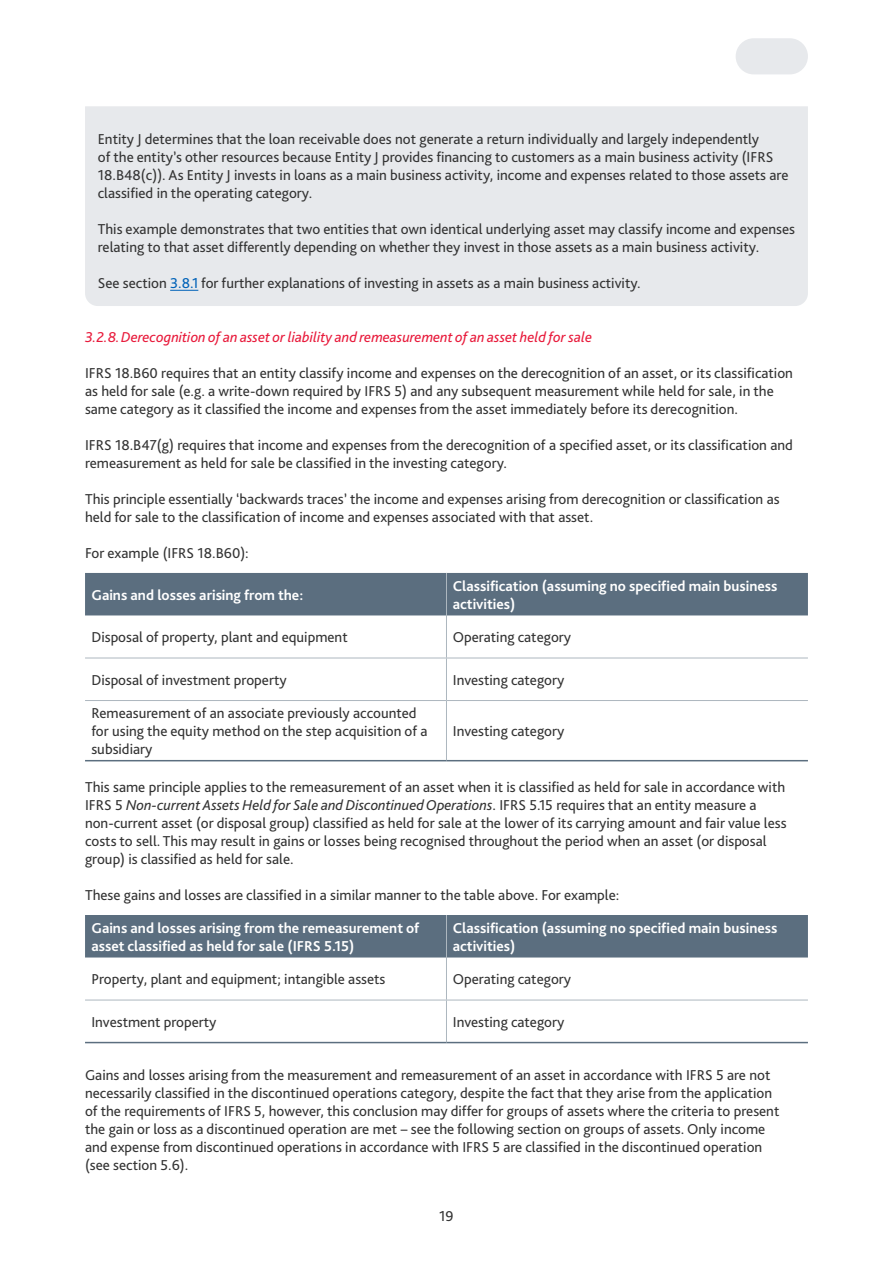
<style>
.page{position:relative;width:893px;height:1263px;background:#fff}
.page>*{position:absolute;margin:0;border:0;box-sizing:border-box;transform-origin:0 0}
.t1{font:15px/18px "Bliss Pro";color:#333}
.t2{font:700 15px/18px "Bliss Pro";color:#fff}
.t3{font:italic 15px "Bliss Pro";color:#e81a3b}
.s1{color:#0062b8}
.s2{font-style:italic}
</style>
<div class="page">
<div style="left:85px;top:573px;width:723px;height:42px;background:#5b6e7f"></div>
<hr style="left:446px;top:573px;width:1px;height:42px;background:#adb7bf">
<hr style="left:446px;top:615px;width:1px;height:43px;background:#adb7bf">
<hr style="left:85px;top:658px;width:361px;height:1px;background:#adb7bf">
<hr style="left:446px;top:658px;width:362px;height:1px;background:#adb7bf">
<hr style="left:446px;top:658px;width:1px;height:42px;background:#adb7bf">
<hr style="left:85px;top:700px;width:361px;height:1px;background:#adb7bf">
<hr style="left:446px;top:700px;width:362px;height:1px;background:#adb7bf">
<hr style="left:446px;top:701px;width:1px;height:59px;background:#adb7bf">
<hr style="left:85px;top:760px;width:361px;height:1px;background:#5b6e7f">
<hr style="left:446px;top:760px;width:362px;height:1px;background:#5b6e7f">
<div style="left:85px;top:915px;width:723px;height:42px;background:#5b6e7f"></div>
<hr style="left:446px;top:915px;width:1px;height:42px;background:#adb7bf">
<hr style="left:446px;top:957px;width:1px;height:43px;background:#adb7bf">
<hr style="left:85px;top:1000px;width:361px;height:1px;background:#adb7bf">
<hr style="left:446px;top:1000px;width:362px;height:1px;background:#adb7bf">
<hr style="left:446px;top:1000px;width:1px;height:42px;background:#adb7bf">
<hr style="left:85px;top:1042px;width:361px;height:1px;background:#5b6e7f">
<hr style="left:446px;top:1042px;width:362px;height:1px;background:#5b6e7f">
<div style="left:85px;top:106px;width:723px;height:200px;background:#e7e9ec"></div>
<svg style="left:170px;top:290px;width:28px;height:1px"></svg>
<div style="left:736px;top:38px;width:72px;height:36px;background:#e7e9ec;border-radius:18px"></div>
<p class="t1" style="left:98px;top:130px;width:692px">Entity J determines that the loan receivable does not generate a return individually and largely independently<br>of the entity’s other resources because Entity J provides financing to customers as a main business activity (IFRS 18.B48(c)). As Entity J invests in loans as a main business activity, income and expenses related to those assets are classified in the operating category.</p>
<p class="t1" style="left:98px;top:220px;width:699px">This example demonstrates that two entities that own identical underlying asset may classify income and expenses relating to that asset differently depending on whether they invest in those assets as a main business activity.</p>
<p class="t1" style="left:98px;top:274px;width:544px">See section <span class="s1">3.8.1</span> for further explanations of investing in assets as a main business activity.</p>
<p class="t3" style="left:85px;top:328px;width:509px">3.2.8.Derecognition of an asset or liability and remeasurement of an asset held for sale</p>
<p class="t1" style="left:85px;top:364px;width:709px">IFRS 18.B60 requires that an entity classify income and expenses on the derecognition of an asset, or its classification as held for sale (e.g. a write-down required by IFRS 5) and any subsequent measurement while held for sale, in the same category as it classified the income and expenses from the asset immediately before its derecognition.</p>
<p class="t1" style="left:85px;top:436px;width:709px">IFRS 18.B47(g) requires that income and expenses from the derecognition of a specified asset, or its classification and remeasurement as held for sale be classified in the investing category.</p>
<p class="t1" style="left:85px;top:490px;width:696px">This principle essentially ‘backwards traces’ the income and expenses arising from derecognition or classification as held for sale to the classification of income and expenses associated with that asset.</p>
<p class="t1" style="left:85px;top:544px;width:165px">For example (IFRS 18.B60):</p>
<p class="t2" style="left:91px;top:586px;width:213px">Gains and losses arising from the:</p>
<p class="t2" style="left:453px;top:577px;width:326px">Classification (assuming no specified main business activities)</p>
<p class="t1" style="left:91px;top:628px;width:258px">Disposal of property, plant and equipment</p>
<p class="t1" style="left:453px;top:628px;width:120px">Operating category</p>
<p class="t1" style="left:91px;top:671px;width:197px">Disposal of investment property</p>
<p class="t1" style="left:453px;top:671px;width:113px">Investing category</p>
<p class="t1" style="left:91px;top:704px;width:338px">Remeasurement of an associate previously accounted for using the equity method on the step acquisition of a subsidiary</p>
<p class="t1" style="left:453px;top:722px;width:113px">Investing category</p>
<p class="t1" style="left:85px;top:778px;width:703px">This same principle applies to the remeasurement of an asset when it is classified as held for sale in accordance with IFRS 5 <span class="s2">Non-current Assets Held for Sale and Discontinued Operations</span>. IFRS 5.15 requires that an entity measure a non‑current asset (or disposal group) classified as held for sale at the lower of its carrying amount and fair value less costs to sell. This may result in gains or losses being recognised throughout the period when an asset (or disposal group) is classified as held for sale.</p>
<p class="t1" style="left:85px;top:886px;width:536px">These gains and losses are classified in a similar manner to the table above. For example:</p>
<p class="t2" style="left:91px;top:919px;width:329px">Gains and losses arising from the remeasurement of asset classified as held for sale (IFRS 5.15)</p>
<p class="t2" style="left:453px;top:919px;width:326px">Classification (assuming no specified main business activities)</p>
<p class="t1" style="left:91px;top:970px;width:296px">Property, plant and equipment; intangible assets</p>
<p class="t1" style="left:453px;top:970px;width:120px">Operating category</p>
<p class="t1" style="left:91px;top:1013px;width:127px">Investment property</p>
<p class="t1" style="left:453px;top:1013px;width:113px">Investing category</p>
<p class="t1" style="left:85px;top:1066px;width:696px">Gains and losses arising from the measurement and remeasurement of an asset in accordance with IFRS 5 are not necessarily classified in the discontinued operations category, despite the fact that they arise from the application of the requirements of IFRS 5, however, this conclusion may differ for groups of assets where the criteria to present the gain or loss as a discontinued operation are met – see the following section on groups of assets. Only income and expense from discontinued operations in accordance with IFRS 5 are classified in the discontinued operation (see section 5.6).</p>
<p class="t1" style="left:439px;top:1206px;width:16px">19</p>
</div>
